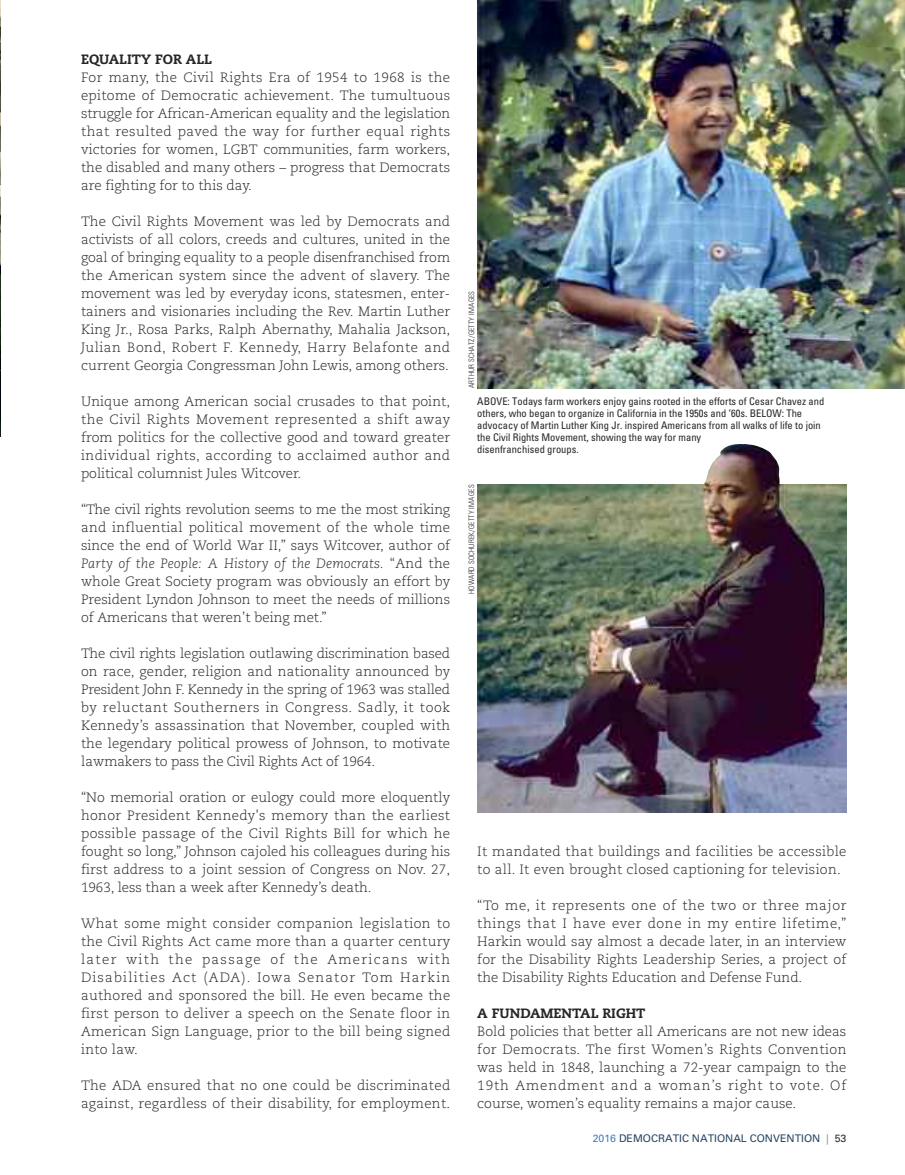
<style>
.page{position:relative;width:905px;height:1175px;background:#fff}
.page>*{position:absolute;margin:0;border:0;box-sizing:border-box;transform-origin:0 0}
.t1{font:300 13.5px/18px "Caecilia";color:#272627;text-align:justify}
.t2{font:300 13.5px/18px "Caecilia";letter-spacing:.02em;color:#272627}
.t3{font:800 13.5px "Caecilia";color:#272627}
.t4{font:condensed 10.5px/12px "Univers LT Std";color:#272627}
.t5{font:10.5px "Univers LT Std";color:#284463}
.t6{font:300 condensed 7.5px "Univers LT Std";letter-spacing:.025em;color:#272627}
.s1{font-style:italic}
.s2{color:#447bbe}
.s3{color:#939393}
.s4{color:#272627}
</style>
<div class="page">
<img style="left:0;top:0;width:1px;height:436px">
<img style="left:477px;top:0;width:427px;height:388px">
<img style="left:477px;top:484px;width:369px;height:328px">
<img style="left:703px;top:444px;width:82px;height:107px">
<p class="t3" style="left:81px;top:53px;width:132px">EQUALITY FOR ALL</p>
<p class="t1" style="left:81px;top:69px;width:371px">For many, the Civil Rights Era of 1954 to 1968 is the epitome of Democratic achievement. The tumultuous struggle for African-American equality and the legislation that resulted paved the way for further equal rights victories for women, LGBT communities, farm workers, the disabled and many others – progress that Democrats are fighting for to this day.</p>
<p class="t1" style="left:81px;top:213px;width:371px">The Civil Rights Movement was led by Democrats and activists of all colors, creeds and cultures, united in the goal of bringing equality to a people disenfranchised from the American system since the advent of slavery. The movement was led by everyday icons, statesmen, enter&shy;tainers and visionaries including the Rev. Martin Luther King Jr., Rosa Parks, Ralph Abernathy, Mahalia Jackson, Julian Bond, Robert F. Kennedy, Harry Belafonte and current Georgia Congressman John Lewis, among others.</p>
<p class="t1" style="left:81px;top:393px;width:371px">Unique among American social crusades to that point, the Civil Rights Movement represented a shift away from politics for the collective good and toward greater individual rights, according to acclaimed author and political columnist Jules Witcover.</p>
<p class="t1" style="left:81px;top:501px;width:371px">“The civil rights revolution seems to me the most striking and influential political movement of the whole time since the end of World War II,” says Witcover, author of <span class="s1">Party of the People: A History of the Democrats.</span> “And the whole Great Society program was obviously an effort by President Lyndon Johnson to meet the needs of millions of Americans that weren’t being met.”</p>
<p class="t1" style="left:81px;top:645px;width:371px">The civil rights legislation outlawing discrimination based on race, gender, religion and nationality announced by President John F. Kennedy in the spring of 1963 was stalled by reluctant Southerners in Congress. Sadly, it took Kennedy’s assassination that November, coupled with the legendary political prowess of Johnson, to motivate lawmakers to pass the Civil Rights Act of 1964.</p>
<p class="t1" style="left:81px;top:789px;width:371px">“No memorial oration or eulogy could more eloquently honor President Kennedy's memory than the earliest possible passage of the Civil Rights Bill for which he fought so long,” Johnson cajoled his colleagues during his first address to a joint session of Congress on Nov. 27, 1963, less than a week after Kennedy’s death.</p>
<p class="t1" style="left:81px;top:915px;width:371px">What some might consider companion legislation to the Civil Rights Act came more than a quarter century later with the passage of the Americans with Disabilities Act (ADA). Iowa Senator Tom Harkin authored and sponsored the bill. He even became the first person to deliver a speech on the Senate floor in American Sign Language, prior to the bill being signed into law.</p>
<p class="t2" style="left:81px;top:1077px;width:371px">The ADA ensured that no one could be discriminated against, regardless of their disability, for employment.</p>
<p class="t6" style="left:469px;top:388px;width:99px;rotate:-90deg">ARTHUR SCHATZ/GETTY IMAGES</p>
<p class="t4" style="left:477px;top:396px;width:348px">ABOVE: Todays farm workers enjoy gains rooted in the efforts of Cesar Chavez and others, who began to organize in California in the 1950s and ’60s. BELOW: The advocacy of Martin Luther King Jr. inspired Americans from all walks of life to join the Civil Rights Movement, showing the way for many<br>disenfranchised groups.</p>
<p class="t6" style="left:469px;top:594px;width:111px;rotate:-90deg">HOWARD SOCHUREK/GETTY IMAGES</p>
<p class="t2" style="left:477px;top:843px;width:370px">It mandated that buildings and facilities be accessible to all. It even brought closed captioning for television.</p>
<p class="t1" style="left:477px;top:897px;width:371px">“To me, it represents one of the two or three major things that I have ever done in my entire lifetime,” Harkin would say almost a decade later, in an interview for the Disability Rights Leadership Series, a project of the Disability Rights Education and Defense Fund.</p>
<p class="t3" style="left:477px;top:1007px;width:170px">A FUNDAMENTAL RIGHT</p>
<p class="t1" style="left:477px;top:1023px;width:371px">Bold policies that better all Americans are not new ideas for Democrats. The first Women’s Rights Convention was held in 1848, launching a 72-year campaign to the 19th Amendment and a woman’s right to vote. Of course, women’s equality remains a major cause.</p>
<p class="t5" style="left:592px;top:1134px;width:255px"><span class="s2">2016</span> DEMOCRATIC NATIONAL CONVENTION <span class="s3">|</span> <span class="s4">53</span></p>
</div>
